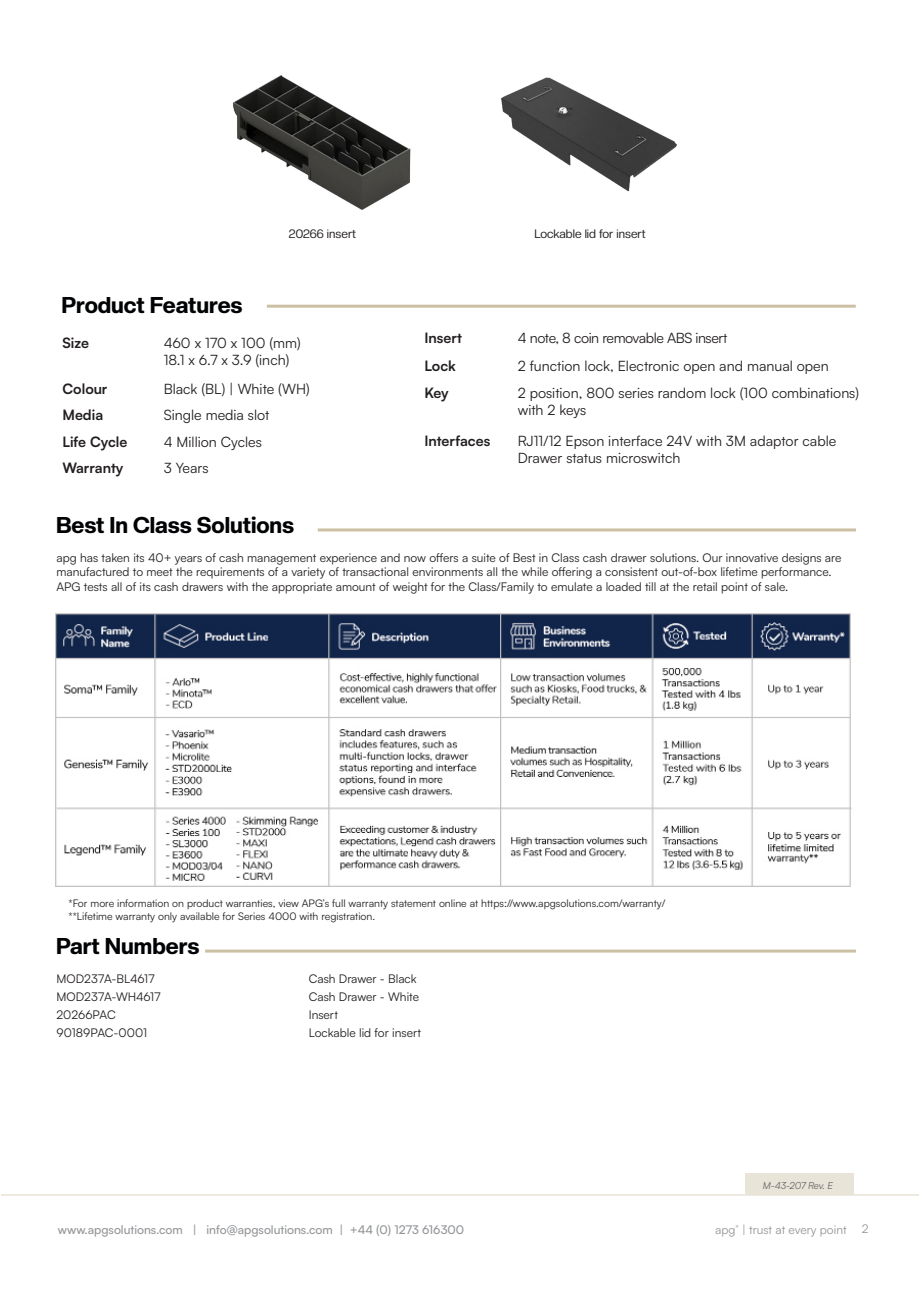
<style>
.page{position:relative;width:920px;height:1290px;background:#fff}
.page>*{position:absolute;margin:0;border:0;box-sizing:border-box;transform-origin:0 0}
.text{font:800 22.5px "Creato Display";letter-spacing:-.005em;color:#000204}
.t1{font:14.25px "Satoshi";color:#231f20}
.t2{font:700 14.25px "Satoshi";color:#231f20}
.t3{font:14.25px "Satoshi";letter-spacing:-.03em;color:#231f20}
.t4{font:12px/14.4px "Satoshi";color:#231f20}
.t5{font:500 12px "Satoshi";color:#939598}
.t6{font:12px "Creato Display";color:#231f20}
.t7{font:12px "Satoshi";color:#939598}
.t8{font:10.5px "Satoshi";color:#231f20}
.text-2{font:italic 9.75px "Satoshi";letter-spacing:-.025em;color:#636366}
</style>
<div class="page">
<hr style="left:1px;top:1194px;width:918px;height:2px;background:#e9e4d8">
<hr style="left:267px;top:305px;width:589px;height:3px;background:#ccc0a4">
<hr style="left:318px;top:528px;width:538px;height:3px;background:#ccc0a4">
<hr style="left:205px;top:949px;width:651px;height:3px;background:#ccc0a4">
<img style="left:55px;top:613px;width:797px;height:274px">
<div style="left:745px;top:1173px;width:109px;height:22px;background:#e9e4d8"></div>
<img style="left:232px;top:75px;width:179px;height:135px">
<img style="left:501px;top:77px;width:176px;height:115px">
<p class="text" style="left:61px;top:291px;width:183px">Product Features</p>
<p class="t6" style="left:289px;top:227px;width:69px">20266 insert</p>
<p class="t6" style="left:534px;top:227px;width:113px">Lockable lid for insert</p>
<p class="t2" style="left:62px;top:332px;width:28px">Size</p>
<p class="t1" style="left:164px;top:333px;width:138px">460 x 170 x 100 (mm)</p>
<p class="t1" style="left:164px;top:350px;width:127px">18.1 x 6.7 x 3.9 (inch)</p>
<p class="t2" style="left:62px;top:378px;width:47px">Colour</p>
<p class="t1" style="left:164px;top:379px;width:148px">Black (BL) | White (WH)</p>
<p class="t2" style="left:62px;top:405px;width:42px">Media</p>
<p class="t1" style="left:164px;top:406px;width:107px">Single media slot</p>
<p class="t2" style="left:62px;top:431px;width:66px">Life Cycle</p>
<p class="t1" style="left:164px;top:432px;width:100px">4 Million Cycles</p>
<p class="t2" style="left:62px;top:458px;width:63px">Warranty</p>
<p class="t1" style="left:164px;top:459px;width:46px">3 Years</p>
<p class="text" style="left:56px;top:512px;width:240px">Best In Class Solutions</p>
<p class="t2" style="left:424px;top:327px;width:39px">Insert</p>
<p class="t3" style="left:518px;top:328px;width:211px">4 note, 8 coin removable ABS insert</p>
<p class="t2" style="left:424px;top:355px;width:33px">Lock</p>
<p class="t1" style="left:518px;top:356px;width:313px">2 function lock, Electronic open and manual open</p>
<p class="t2" style="left:424px;top:382px;width:26px">Key</p>
<p class="t1" style="left:518px;top:383px;width:343px">2 position, 800 series random lock (100 combinations)</p>
<p class="t1" style="left:518px;top:400px;width:70px">with 2 keys</p>
<p class="t2" style="left:424px;top:431px;width:67px">Interfaces</p>
<p class="t1" style="left:518px;top:432px;width:320px">RJ11/12 Epson interface 24V with 3M adaptor cable</p>
<p class="t1" style="left:518px;top:449px;width:164px">Drawer status microswitch</p>
<p class="t4" style="left:56px;top:550px;width:786px">apg has taken its 40+ years of cash management experience and now offers a suite of Best in Class cash drawer solutions. Our innovative designs are manufactured to meet the requirements of a variety of transactional environments all the while offering a consistent out-of-box lifetime performance.<br>APG tests all of its cash drawers with the appropriate amount of weight for the Class/Family to emulate a loaded till at the retail point of sale.</p>
<p class="t8" style="left:68px;top:896px;width:598px">*For more information on product warranties, view APG’s full warranty statement online at https://www.apgsolutions.com/warranty/</p>
<p class="t8" style="left:68px;top:909px;width:308px">**Lifetime warranty only available for Series 4000 with registration.</p>
<p class="text" style="left:56px;top:933px;width:145px">Part Numbers</p>
<p class="t4" style="left:56px;top:971px;width:100px">MOD237A-BL4617</p>
<p class="t4" style="left:56px;top:989px;width:106px">MOD237A-WH4617</p>
<p class="t4" style="left:56px;top:1007px;width:61px">20266PAC</p>
<p class="t4" style="left:56px;top:1025px;width:92px">90189PAC-0001</p>
<p class="t4" style="left:309px;top:971px;width:109px">Cash Drawer - Black</p>
<p class="t4" style="left:309px;top:989px;width:112px">Cash Drawer - White</p>
<p class="t4" style="left:309px;top:1007px;width:31px">Insert</p>
<p class="t4" style="left:309px;top:1025px;width:114px">Lockable lid for insert</p>
<p class="text-2" style="left:763px;top:1179px;width:72px">M-43-207 Rev. E</p>
<p class="t5" style="left:58px;top:1222px;width:408px">www.apgsolutions.com | info@apgsolutions.com | +44 (0) 1273 616300</p>
<p class="t7" style="left:715px;top:1222px;width:133px">apg<sup>®</sup> | trust at every point</p>
<p class="t7" style="left:862px;top:1221px;width:8px">2</p>
</div>
